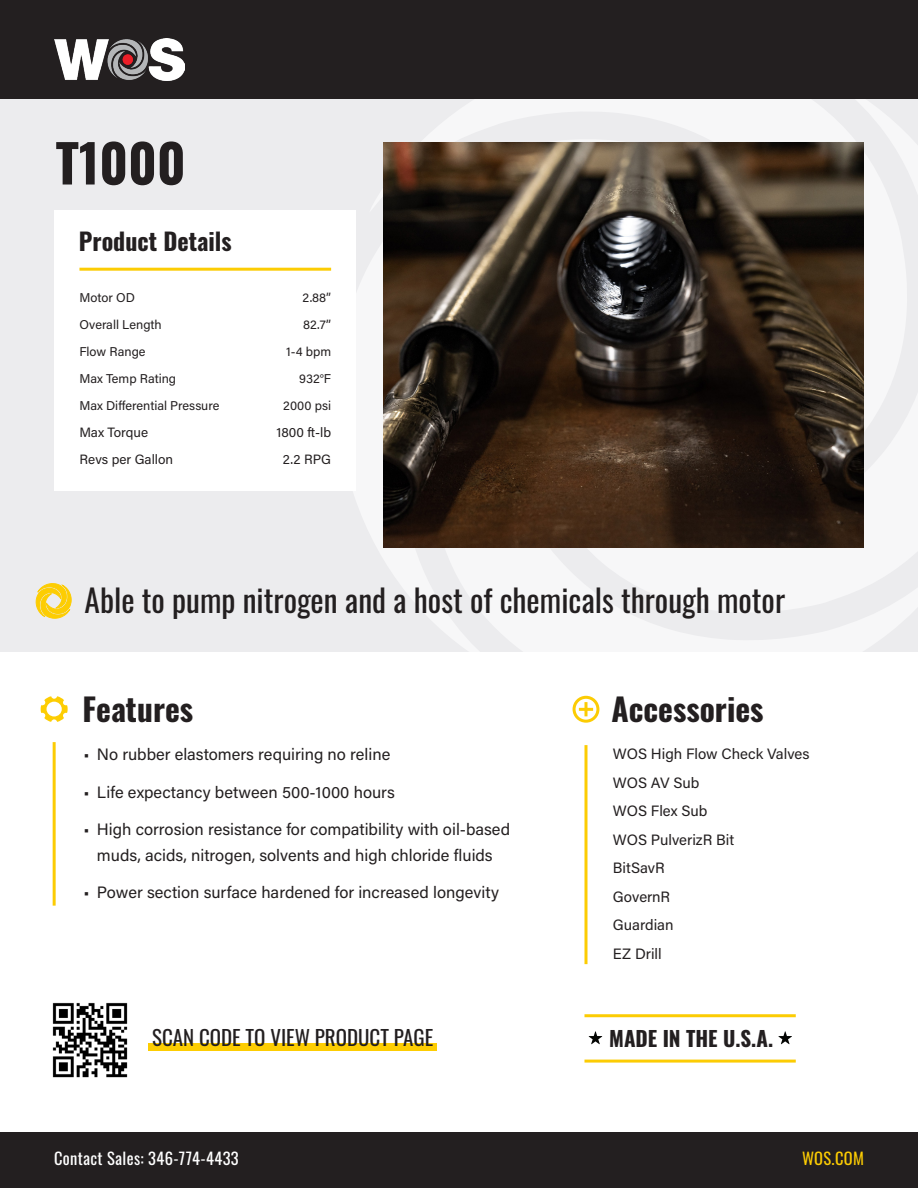
<style>
.page{position:relative;width:918px;height:1188px;background:#fff}
.page>*{position:absolute;margin:0;border:0;box-sizing:border-box;transform-origin:0 0}
.t1{font:700 52.35px "Oswald";color:#231f20}
.t2{font:31.5px "Oswald";color:#231f20}
.t3{font:700 31.5px "Oswald";color:#231f20}
.t4{font:700 24px "Oswald";color:#231f20}
.t5{font:21px "Oswald";color:#231f20}
.t6{font:700 21px "Oswald";color:#231f20}
.t7{font:16.5px/25.5px "Acumin Pro";color:#231f20;text-align:center}
.t8{font:16.5px "Oswald";letter-spacing:.02em;color:#fff}
.t9{font:16.5px "Oswald";letter-spacing:.02em;color:#fccc03}
.t10{font:15px "Acumin Pro";color:#231f20}
.t11{font:13.5px "Acumin Pro";color:#231f20}
.t12{font:12.75px "Acumin Pro";color:#231f20}
</style>
<div class="page">
<div style="left:0;top:0;width:918px;height:651px;background:#ececee"></div>
<svg style="left:369px;top:98px;width:162px;height:41px"></svg>
<svg style="left:805px;top:613px;width:106px;height:38px;fill:#f7f7f8"></svg>
<svg style="left:531px;top:98px;width:387px;height:515px;fill:#f7f7f8"></svg>
<svg style="left:337px;top:139px;width:468px;height:512px;fill:#f7f7f8"></svg>
<img style="left:383px;top:143px;width:481px;height:405px">
<div style="left:0;top:0;width:918px;height:98px;background:#231f20"></div>
<div style="left:54px;top:210px;width:301px;height:280px;background:#fff"></div>
<div style="left:0;top:1132px;width:918px;height:56px;background:#231f20"></div>
<hr style="left:584px;top:745px;width:3px;height:219px;background:#fccc03">
<hr style="left:53px;top:742px;width:3px;height:164px;background:#fccc03">
<div style="left:573px;top:696px;width:26px;height:27px;border:3px solid #fccc03;border-radius:50%"></div>
<hr style="left:584px;top:702px;width:3px;height:14px;background:#fccc03">
<hr style="left:579px;top:708px;width:14px;height:3px;background:#fccc03">
<hr style="left:79px;top:268px;width:252px;height:3px;background:#fccc03">
<svg style="left:41px;top:696px;width:27px;height:26px"></svg>
<div style="left:148px;top:1044px;width:289px;height:7px;background:#fdcd02"></div>
<svg style="left:36px;top:584px;width:35px;height:34px"></svg>
<hr style="left:584px;top:1014px;width:212px;height:3px;background:#fccc03">
<svg style="left:589px;top:1031px;width:13px;height:13px"></svg>
<svg style="left:778px;top:1031px;width:14px;height:13px"></svg>
<hr style="left:584px;top:1060px;width:212px;height:3px;background:#fccc03">
<img style="left:52px;top:1002px;width:76px;height:76px">
<img style="left:55px;top:39px;width:129px;height:41px">
<p class="t1" style="left:56px;top:136px;width:132px">T1000</p>
<p class="t4" style="left:79px;top:229px;width:154px">Product Details</p>
<p class="t12" style="left:79px;top:288px;width:57px">Motor OD</p>
<p class="t12" style="left:303px;top:288px;width:30px">2.88”</p>
<p class="t12" style="left:79px;top:315px;width:84px">Overall Length</p>
<p class="t12" style="left:303px;top:315px;width:30px">82.7’’</p>
<p class="t12" style="left:79px;top:342px;width:68px">Flow Range</p>
<p class="t12" style="left:286px;top:342px;width:46px">1-4 bpm</p>
<p class="t12" style="left:79px;top:369px;width:98px">Max Temp Rating</p>
<p class="t12" style="left:299px;top:369px;width:33px">932°F</p>
<p class="t12" style="left:79px;top:396px;width:141px">Max Differential Pressure</p>
<p class="t12" style="left:283px;top:396px;width:49px">2000 psi</p>
<p class="t11" style="left:79px;top:423px;width:70px">Max Torque</p>
<p class="t11" style="left:276px;top:423px;width:56px">1800 ft-lb</p>
<p class="t11" style="left:79px;top:450px;width:95px">Revs per Gallon</p>
<p class="t11" style="left:283px;top:450px;width:50px">2.2 RPG</p>
<p class="t2" style="left:85px;top:572px;width:702px">Able to pump nitrogen and a host of chemicals through motor</p>
<p class="t3" style="left:83px;top:692px;width:112px">Features</p>
<p class="t3" style="left:611px;top:692px;width:154px">Accessories</p>
<p class="t7" style="left:83px;top:741px;width:308px">• No rubber elastomers requiring no reline</p>
<p class="t7" style="left:83px;top:779px;width:313px">• Life expectancy between 500-1000 hours</p>
<p class="t7" style="left:83px;top:816px;width:428px">• High corrosion resistance for compatibility with oil-based muds, acids, nitrogen, solvents and high chloride fluids</p>
<p class="t7" style="left:83px;top:879px;width:417px">• Power section surface hardened for increased longevity</p>
<p class="t5" style="left:152px;top:1018px;width:283px">SCAN CODE TO VIEW PRODUCT PAGE</p>
<p class="t10" style="left:613px;top:744px;width:198px">WOS High Flow Check Valves</p>
<p class="t10" style="left:613px;top:772px;width:88px">WOS AV Sub</p>
<p class="t10" style="left:613px;top:801px;width:96px">WOS Flex Sub</p>
<p class="t10" style="left:613px;top:829px;width:123px">WOS PulverizR Bit</p>
<p class="t10" style="left:613px;top:858px;width:53px">BitSavR</p>
<p class="t10" style="left:613px;top:886px;width:59px">GovernR</p>
<p class="t10" style="left:613px;top:915px;width:62px">Guardian</p>
<p class="t10" style="left:613px;top:943px;width:50px">EZ Drill</p>
<p class="t6" style="left:609px;top:1027px;width:165px">MADE IN THE U.S.A.</p>
<p class="t8" style="left:54px;top:1144px;width:186px">Contact Sales: 346-774-4433</p>
<p class="t9" style="left:802px;top:1144px;width:63px">WOS.COM</p>
</div>
